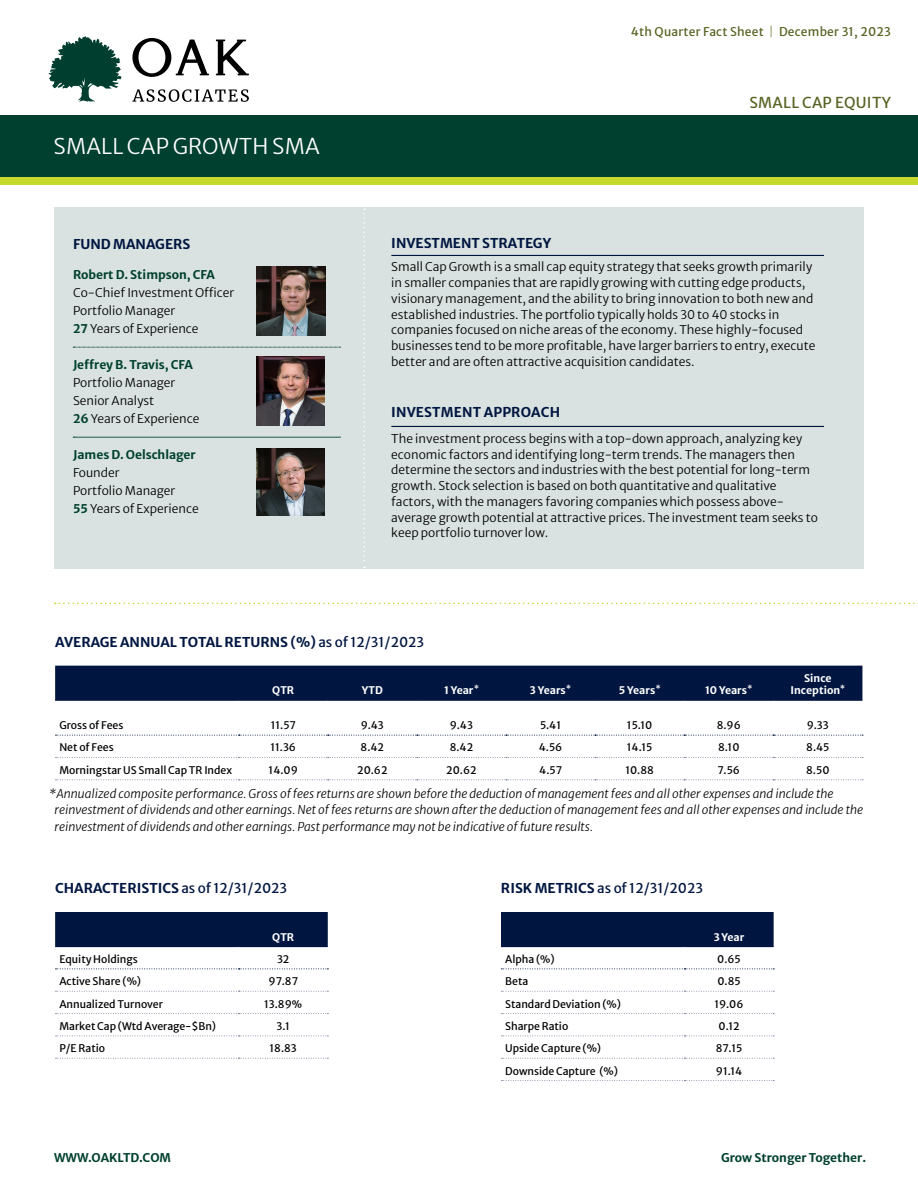
<style>
.page{position:relative;width:918px;height:1188px;background:#fff}
.page>*{position:absolute;margin:0;border:0;box-sizing:border-box;transform-origin:0 0}
.t1{font:21.6px "Merriweather Sans";letter-spacing:.005em;color:#fff}
.t2{font:15px "Merriweather Sans";letter-spacing:.02em;color:#576423}
.t3{font:700 13.5px "Merriweather Sans";color:#001641}
.t4{font:13.5px "Merriweather Sans";color:#001641}
.t5{font:12px/15.8px "Merriweather Sans";color:#000}
.t6{font:italic 12px/16.5px "Merriweather Sans";color:#000}
.t7{font:700 12px "Merriweather Sans";color:#00402f}
.t8{font:12px "Merriweather Sans";letter-spacing:.02em;color:#576423}
.t9{font:10.5px "Merriweather Sans";letter-spacing:-.005em;color:#000}
.t10{font:700 10.5px/12px "Merriweather Sans";color:#fff;text-align:center}
.s1{color:#a1aa7e}
.s2{font-weight:700;color:#00402f}
.s3{font-weight:400}
.s4{font-weight:700}
</style>
<div class="page">
<div style="left:0;top:137px;width:918px;height:48px;background:#c4d82e"></div>
<div style="left:0;top:115px;width:918px;height:62px;background:#00402f"></div>
<svg style="left:216px;top:40px;width:33px;height:35px"></svg>
<svg style="left:132px;top:38px;width:77px;height:39px"></svg>
<svg style="left:132px;top:89px;width:117px;height:13px"></svg>
<svg style="left:48px;top:36px;width:74px;height:66px"></svg>
<div style="left:54px;top:207px;width:810px;height:362px;background:#d9e2e0"></div>
<hr style="left:391px;top:255px;width:433px;height:1px;background:#001641">
<hr style="left:391px;top:426px;width:433px;height:1px;background:#001641">
<svg style="left:73px;top:347px;width:268px;height:1px"></svg>
<svg style="left:73px;top:437px;width:268px;height:1px"></svg>
<div style="left:55px;top:666px;width:807px;height:34px;background:#001641"></div>
<hr style="left:55px;top:700px;width:184px;height:1px;background:#001641">
<hr style="left:239px;top:700px;width:89px;height:1px;background:#001641">
<hr style="left:328px;top:700px;width:89px;height:1px;background:#001641">
<hr style="left:417px;top:700px;width:89px;height:1px;background:#001641">
<hr style="left:506px;top:700px;width:89px;height:1px;background:#001641">
<hr style="left:595px;top:700px;width:89px;height:1px;background:#001641">
<hr style="left:684px;top:700px;width:89px;height:1px;background:#001641">
<hr style="left:773px;top:700px;width:89px;height:1px;background:#001641">
<svg style="left:56px;top:735px;width:807px;height:1px"></svg>
<svg style="left:56px;top:757px;width:807px;height:1px"></svg>
<svg style="left:56px;top:779px;width:807px;height:1px"></svg>
<div style="left:55px;top:912px;width:273px;height:34px;background:#001641"></div>
<hr style="left:55px;top:946px;width:184px;height:1px;background:#001641">
<hr style="left:239px;top:946px;width:89px;height:1px;background:#001641">
<svg style="left:56px;top:969px;width:272px;height:1px"></svg>
<svg style="left:56px;top:991px;width:272px;height:1px"></svg>
<svg style="left:56px;top:1013px;width:272px;height:1px"></svg>
<svg style="left:56px;top:1036px;width:272px;height:1px"></svg>
<svg style="left:56px;top:1058px;width:272px;height:1px"></svg>
<div style="left:501px;top:912px;width:273px;height:34px;background:#001641"></div>
<hr style="left:501px;top:946px;width:184px;height:1px;background:#001641">
<hr style="left:685px;top:946px;width:89px;height:1px;background:#001641">
<svg style="left:501px;top:969px;width:273px;height:1px"></svg>
<svg style="left:501px;top:991px;width:273px;height:1px"></svg>
<svg style="left:501px;top:1013px;width:273px;height:1px"></svg>
<svg style="left:501px;top:1036px;width:273px;height:1px"></svg>
<svg style="left:501px;top:1058px;width:273px;height:1px"></svg>
<svg style="left:501px;top:1080px;width:273px;height:1px"></svg>
<svg style="left:363px;top:208px;width:2px;height:360px"></svg>
<svg style="left:55px;top:603px;width:863px;height:1px"></svg>
<img style="left:256px;top:267px;width:69px;height:68px">
<img style="left:257px;top:357px;width:67px;height:68px">
<img style="left:257px;top:448px;width:68px;height:68px">
<p class="t8" style="left:631px;top:22px;width:262px">4th Quarter Fact Sheet <span class="s1">|</span> December 31, 2023</p>
<h1 class="t1" style="left:54px;top:127px;width:268px">SMALL CAP GROWTH SMA</h1>
<p class="t3" style="left:73px;top:232px;width:119px">FUND MANAGERS</p>
<p class="t7" style="left:73px;top:265px;width:144px">Robert D. Stimpson, CFA</p>
<p class="t5" style="left:73px;top:283px;width:163px;line-height:18px">Co-Chief Investment Officer<br>Portfolio Manager<br><span class="s2">27</span> Years of Experience</p>
<p class="t7" style="left:73px;top:355px;width:121px">Jeffrey B. Travis, CFA</p>
<p class="t5" style="left:73px;top:373px;width:128px;line-height:18px">Portfolio Manager<br>Senior Analyst<br><span class="s2">26</span> Years of Experience</p>
<p class="t7" style="left:73px;top:445px;width:124px">James D. Oelschlager</p>
<p class="t5" style="left:73px;top:463px;width:127px;line-height:18px">Founder<br>Portfolio Manager<br><span class="s2">55</span> Years of Experience</p>
<p class="t2" style="left:749px;top:89px;width:143px">SMALL CAP EQUITY</p>
<p class="t3" style="left:391px;top:231px;width:161px">INVESTMENT STRATEGY</p>
<p class="t5" style="left:391px;top:258px;width:426px">Small Cap Growth is a small cap equity strategy that seeks growth primarily in smaller companies that are rapidly growing with cutting edge products, visionary management, and the ability to bring innovation to both new and established industries. The portfolio typically holds 30 to 40 stocks in companies focused on niche areas of the economy. These highly-focused businesses tend to be more profitable, have larger barriers to entry, execute better and are often attractive acquisition candidates.</p>
<p class="t3" style="left:391px;top:401px;width:170px">INVESTMENT APPROACH</p>
<p class="t5" style="left:391px;top:429px;width:428px">The investment process begins with a top-down approach, analyzing key economic factors and identifying long-term trends. The managers then determine the sectors and industries with the best potential for long-term growth. Stock selection is based on both quantitative and qualitative factors, with the managers favoring companies which possess above&shy;average growth potential at attractive prices. The investment team seeks to keep portfolio turnover low.</p>
<p class="t3" style="left:55px;top:630px;width:371px">AVERAGE ANNUAL TOTAL RETURNS (%) <span class="s3">as of 12/31/2023</span></p>
<p class="t10" style="left:272px;top:683px;width:23px">QTR</p>
<p class="t10" style="left:362px;top:683px;width:22px">YTD</p>
<p class="t10" style="left:444px;top:683px;width:36px">1 Year<sup>*</sup></p>
<p class="t10" style="left:530px;top:683px;width:43px">3 Years<sup>*</sup></p>
<p class="t10" style="left:619px;top:683px;width:43px">5 Years<sup>*</sup></p>
<p class="t10" style="left:705px;top:683px;width:49px">10 Years<sup>*</sup></p>
<p class="t10" style="left:791px;top:671px;width:56px">Since<br>Inception<sup>*</sup></p>
<p class="t9" style="left:59px;top:716px;width:65px">Gross of Fees</p>
<p class="t9" style="left:271px;top:716px;width:27px">11.57</p>
<p class="t9" style="left:361px;top:716px;width:24px">9.43</p>
<p class="t9" style="left:450px;top:716px;width:24px">9.43</p>
<p class="t9" style="left:540px;top:716px;width:22px">5.41</p>
<p class="t9" style="left:627px;top:716px;width:27px">15.10</p>
<p class="t9" style="left:717px;top:716px;width:26px">8.96</p>
<p class="t9" style="left:807px;top:716px;width:23px">9.33</p>
<p class="t9" style="left:59px;top:738px;width:56px">Net of Fees</p>
<p class="t9" style="left:271px;top:738px;width:27px">11.36</p>
<p class="t9" style="left:361px;top:738px;width:25px">8.42</p>
<p class="t9" style="left:450px;top:738px;width:25px">8.42</p>
<p class="t9" style="left:539px;top:738px;width:25px">4.56</p>
<p class="t9" style="left:627px;top:738px;width:27px">14.15</p>
<p class="t9" style="left:718px;top:738px;width:23px">8.10</p>
<p class="t9" style="left:806px;top:738px;width:25px">8.45</p>
<p class="t9" style="left:59px;top:761px;width:174px">Morningstar US Small Cap TR Index</p>
<p class="t9" style="left:269px;top:761px;width:31px">14.09</p>
<p class="t9" style="left:357px;top:761px;width:32px">20.62</p>
<p class="t9" style="left:446px;top:761px;width:32px">20.62</p>
<p class="t9" style="left:539px;top:761px;width:24px">4.57</p>
<p class="t9" style="left:625px;top:761px;width:30px">10.88</p>
<p class="t9" style="left:718px;top:761px;width:24px">7.56</p>
<p class="t9" style="left:806px;top:761px;width:25px">8.50</p>
<p class="t6" style="left:55px;top:784px;width:810px;text-indent:-6px">*Annualized composite performance. Gross of fees returns are shown before the deduction of management fees and all other expenses and include the reinvestment of dividends and other earnings. Net of fees returns are shown after the deduction of management fees and all other expenses and include the reinvestment of dividends and other earnings. Past performance may not be indicative of future results.</p>
<p class="t3" style="left:55px;top:877px;width:233px">CHARACTERISTICS <span class="s3">as of 12/31/2023</span></p>
<p class="t4" style="left:501px;top:877px;width:203px"><span class="s4">RISK METRICS</span> as of 12/31/2023</p>
<p class="t10" style="left:272px;top:930px;width:23px">QTR</p>
<p class="t10" style="left:714px;top:930px;width:32px">3 Year</p>
<p class="t9" style="left:59px;top:950px;width:80px">Equity Holdings</p>
<p class="t9" style="left:277px;top:950px;width:14px">32</p>
<p class="t9" style="left:59px;top:972px;width:83px">Active Share (%)</p>
<p class="t9" style="left:269px;top:972px;width:31px">97.87</p>
<p class="t9" style="left:59px;top:995px;width:105px">Annualized Turnover</p>
<p class="t9" style="left:264px;top:995px;width:39px">13.89%</p>
<p class="t9" style="left:59px;top:1017px;width:158px">Market Cap (Wtd Average-$Bn)</p>
<p class="t9" style="left:277px;top:1017px;width:15px">3.1</p>
<p class="t9" style="left:59px;top:1039px;width:47px">P/E Ratio</p>
<p class="t9" style="left:270px;top:1039px;width:29px">18.83</p>
<p class="t9" style="left:505px;top:950px;width:51px">Alpha (%)</p>
<p class="t9" style="left:717px;top:950px;width:25px">0.65</p>
<p class="t9" style="left:505px;top:972px;width:24px">Beta</p>
<p class="t9" style="left:717px;top:972px;width:25px">0.85</p>
<p class="t9" style="left:505px;top:995px;width:117px">Standard Deviation (%)</p>
<p class="t9" style="left:715px;top:995px;width:30px">19.06</p>
<p class="t9" style="left:505px;top:1017px;width:64px">Sharpe Ratio</p>
<p class="t9" style="left:719px;top:1017px;width:23px">0.12</p>
<p class="t9" style="left:505px;top:1039px;width:97px">Upside Capture (%)</p>
<p class="t9" style="left:716px;top:1039px;width:28px">87.15</p>
<p class="t9" style="left:505px;top:1062px;width:114px">Downside Capture (%)</p>
<p class="t9" style="left:716px;top:1062px;width:28px">91.14</p>
<p class="t7" style="left:54px;top:1147px;width:119px">WWW.OAKLTD.COM</p>
<p class="t7" style="left:721px;top:1147px;width:147px">Grow Stronger Together.</p>
</div>
